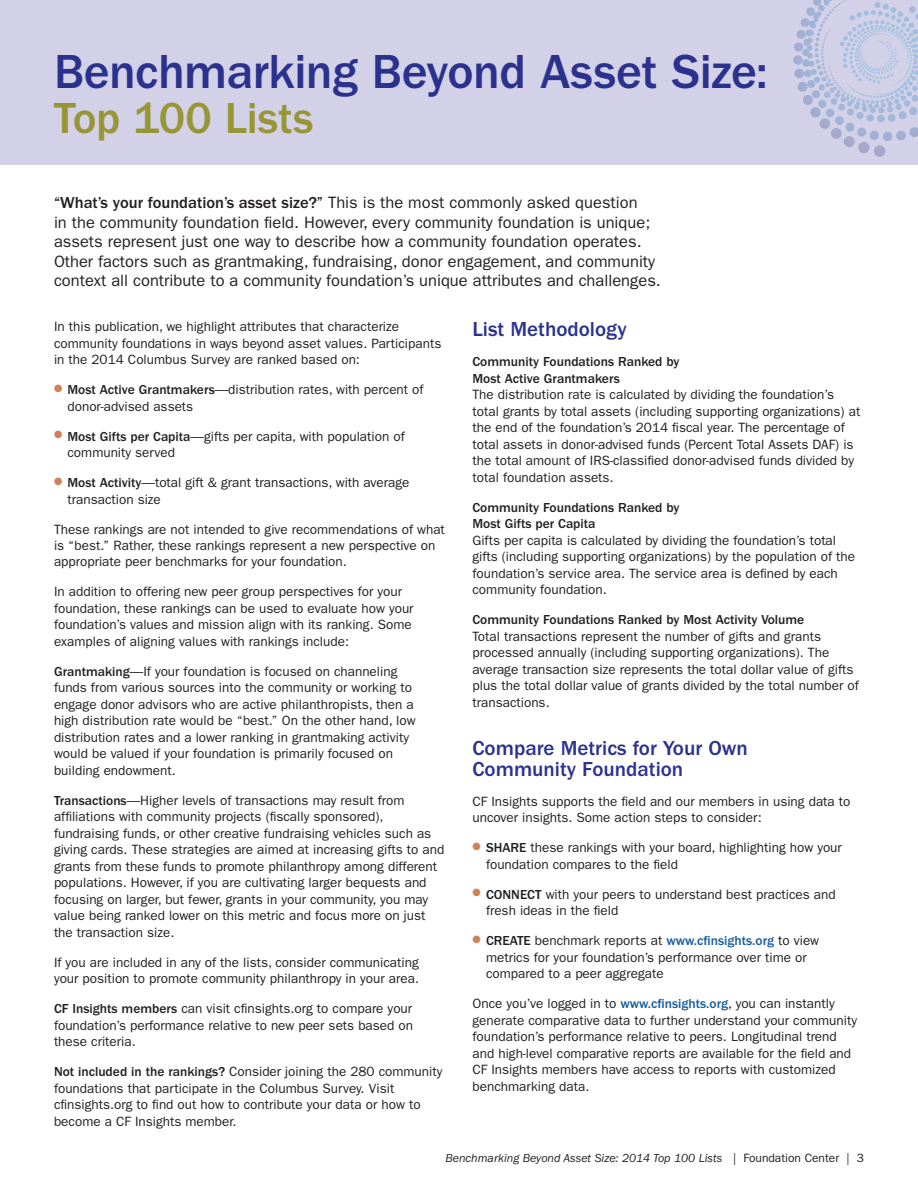
<style>
.page{position:relative;width:918px;height:1188px;background:#fff}
.page>*{position:absolute;margin:0;border:0;box-sizing:border-box;transform-origin:0 0}
.t1{font:500 49.5px "ITC Franklin Gothic Std";letter-spacing:-.01em;color:#2a328e}
.t2{font:500 45px "ITC Franklin Gothic Std";letter-spacing:-.005em;color:#989535}
.t3{font:500 21px/21px "ITC Franklin Gothic Std";color:#2a328e}
.t4{font:16.5px/19.5px "ITC Franklin Gothic Std";color:#231f20}
.t5{font:13.5px/16.5px "ITC Franklin Gothic Std";color:#231f20}
.t6{font:500 13.5px/16.5px "ITC Franklin Gothic Std";color:#231f20}
.t7{font:italic 12px "ITC Franklin Gothic Std";color:#231f20}
.s1{font-weight:500}
.s2{font-weight:500;color:#175d9e}
.s3{font-style:normal}
</style>
<div class="page">
<div style="left:0;top:0;width:918px;height:165px;background:#d3d1e7"></div>
<svg style="left:793px;top:0;width:125px;height:157px"></svg>
<h1 class="t1" style="left:54px;top:44px;width:716px">Benchmarking Beyond Asset Size:</h1>
<h2 class="t2" style="left:54px;top:93px;width:261px">Top 100 Lists</h2>
<p class="t4" style="left:54px;top:193px;width:608px"><span class="s1">“What’s your foundation’s asset size?”</span> This is the most commonly asked question<br>in the community foundation field. However, every community foundation is unique; assets represent just one way to describe how a community foundation operates.<br>Other factors such as grantmaking, fundraising, donor engagement, and community context all contribute to a community foundation’s unique attributes and challenges.</p>
<p class="t5" style="left:54px;top:318px;width:389px">In this publication, we highlight attributes that characterize community foundations in ways beyond asset values. Participants in the 2014 Columbus Survey are ranked based on:</p>
<p class="t5" style="left:68px;top:381px;width:358px;text-indent:-13px"><sup>●</sup> <span class="s1">Most Active Grantmakers</span>—distribution rates, with percent of donor-advised assets</p>
<p class="t5" style="left:68px;top:428px;width:339px;text-indent:-13px"><sup>●</sup> <span class="s1">Most Gifts per Capita</span>—gifts per capita, with population of community served</p>
<p class="t5" style="left:68px;top:474px;width:343px;text-indent:-13px"><sup>●</sup> <span class="s1">Most Activity</span>—total gift &amp; grant transactions, with average transaction size</p>
<p class="t5" style="left:54px;top:521px;width:392px">These rankings are not intended to give recommendations of what is “best.” Rather, these rankings represent a new perspective on appropriate peer benchmarks for your foundation.</p>
<p class="t5" style="left:54px;top:584px;width:361px">In addition to offering new peer group perspectives for your foundation, these rankings can be used to evaluate how your foundation’s values and mission align with its ranking. Some examples of aligning values with rankings include:</p>
<p class="t5" style="left:54px;top:663px;width:363px"><span class="s1">Grantmaking</span>—If your foundation is focused on channeling funds from various sources into the community or working to engage donor advisors who are active philanthropists, then a high distribution rate would be “best.” On the other hand, low distribution rates and a lower ranking in grantmaking activity would be valued if your foundation is primarily focused on building endowment.</p>
<p class="t5" style="left:54px;top:792px;width:392px"><span class="s1">Transactions</span>—Higher levels of transactions may result from affiliations with community projects (fiscally sponsored), fundraising funds, or other creative fundraising vehicles such as giving cards. These strategies are aimed at increasing gifts to and grants from these funds to promote philanthropy among different populations. However, if you are cultivating larger bequests and focusing on larger, but fewer, grants in your community, you may value being ranked lower on this metric and focus more on just the transaction size.</p>
<p class="t5" style="left:54px;top:954px;width:367px">If you are included in any of the lists, consider communicating your position to promote community philanthropy in your area.</p>
<p class="t5" style="left:54px;top:1001px;width:361px;text-align:justify"><span class="s1">CF Insights members</span> can visit cfinsights.org to compare your foundation’s performance relative to new peer sets based on these criteria.</p>
<p class="t5" style="left:54px;top:1064px;width:390px"><span class="s1">Not included in the rankings?</span> Consider joining the 280 community foundations that participate in the Columbus Survey. Visit cfinsights.org to find out how to contribute your data or how to become a CF Insights member.</p>
<h3 class="t3" style="left:472px;top:319px;width:156px">List Methodology</h3>
<p class="t6" style="left:472px;top:354px;width:208px">Community Foundations Ranked by<br>Most Active Grantmakers</p>
<p class="t5" style="left:472px;top:386px;width:389px">The distribution rate is calculated by dividing the foundation’s total grants by total assets (including supporting organizations) at the end of the foundation’s 2014 fiscal year. The percentage of total assets in donor-advised funds (Percent Total Assets DAF) is the total amount of IRS-classified donor-advised funds divided by total foundation assets.</p>
<p class="t6" style="left:472px;top:499px;width:208px">Community Foundations Ranked by<br>Most Gifts per Capita</p>
<p class="t5" style="left:472px;top:532px;width:384px">Gifts per capita is calculated by dividing the foundation’s total gifts (including supporting organizations) by the population of the foundation’s service area. The service area is defined by each community foundation.</p>
<p class="t6" style="left:472px;top:612px;width:333px">Community Foundations Ranked by Most Activity Volume</p>
<p class="t5" style="left:472px;top:628px;width:388px">Total transactions represent the number of gifts and grants processed annually (including supporting organizations). The average transaction size represents the total dollar value of gifts plus the total dollar value of grants divided by the total number of transactions.</p>
<h3 class="t3" style="left:472px;top:737px;width:277px">Compare Metrics for Your Own<br>Community Foundation</h3>
<p class="t5" style="left:472px;top:793px;width:380px">CF Insights supports the field and our members in using data to uncover insights. Some action steps to consider:</p>
<p class="t5" style="left:486px;top:839px;width:357px;text-indent:-13px"><sup>●</sup> <span class="s1">SHARE</span> these rankings with your board, highlighting how your foundation compares to the field</p>
<p class="t5" style="left:486px;top:886px;width:351px;text-indent:-13px"><sup>●</sup> <span class="s1">CONNECT</span> with your peers to understand best practices and fresh ideas in the field</p>
<p class="t5" style="left:486px;top:932px;width:335px;text-indent:-13px"><sup>●</sup> <span class="s1">CREATE</span> benchmark reports at <span class="s2">www.cfinsights.org</span> to view metrics for your foundation’s performance over time or compared to a peer aggregate</p>
<p class="t5" style="left:472px;top:995px;width:386px">Once you’ve logged in to <span class="s2">www.cfinsights.org</span>, you can instantly generate comparative data to further understand your community foundation’s performance relative to peers. Longitudinal trend and high-level comparative reports are available for the field and CF Insights members have access to reports with customized benchmarking data.</p>
<p class="t7" style="left:445px;top:1152px;width:420px">Benchmarking Beyond Asset Size: 2014 Top 100 Lists <span class="s3">| Foundation Center | 3</span></p>
</div>
